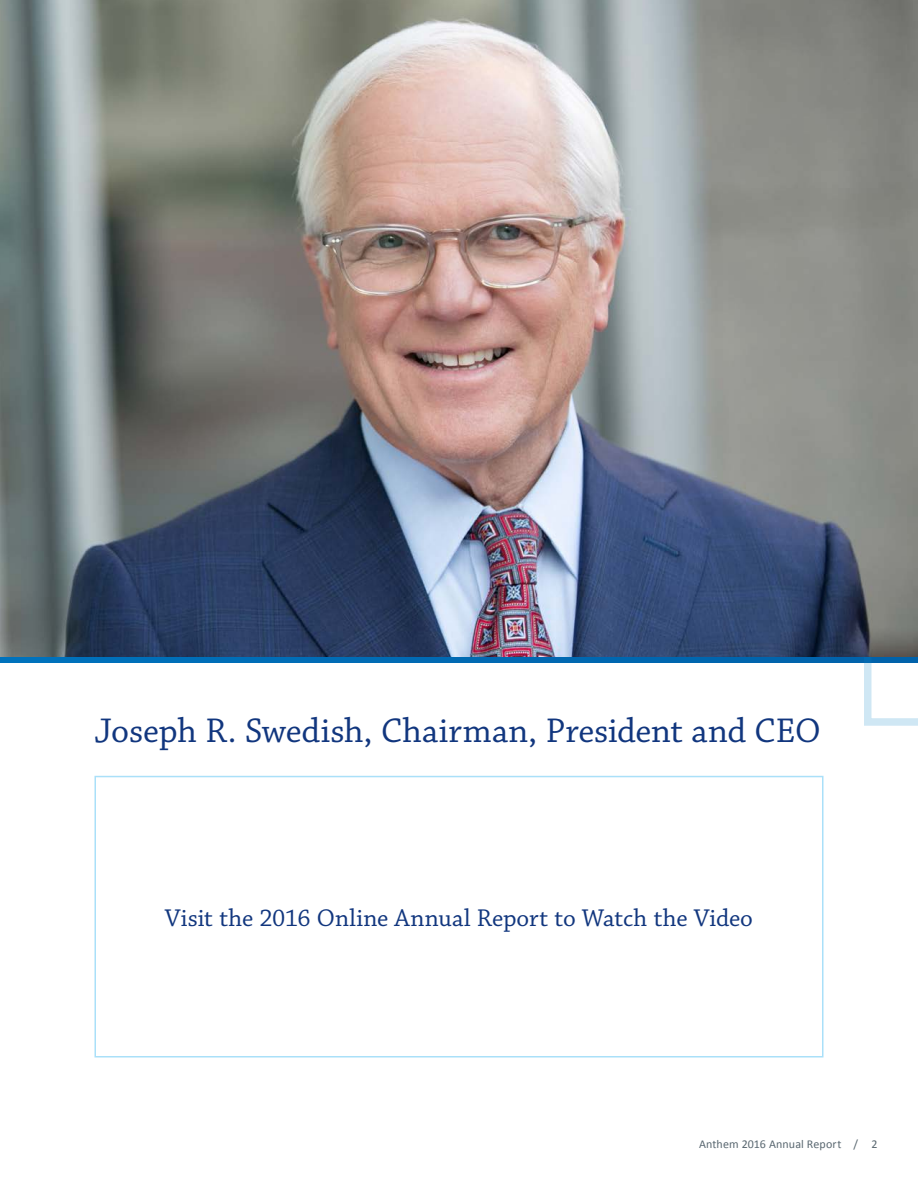
<style>
.page{position:relative;width:918px;height:1188px;background:#fff}
.page>*{position:absolute;margin:0;border:0;box-sizing:border-box;transform-origin:0 0}
.Heading_1_White{font:36px "Chaparral Pro";letter-spacing:-.005em;color:#11367e}
.Heading_1_White-2{font:25.5px "Chaparral Pro";color:#11367e}
.t1{font:12px "Calibri";letter-spacing:.01em;color:#596770}
</style>
<div class="page">
<svg style="left:864px;top:657px;width:54px;height:69px"></svg>
<img style="left:0;top:0;width:918px;height:657px">
<div style="left:94px;top:776px;width:730px;height:282px;border:2px solid #aae0f9"></div>
<p class="Heading_1_White" style="left:94px;top:711px;width:728px">Joseph R. Swedish, Chairman, President and CEO</p>
<p class="Heading_1_White-2" style="left:165px;top:904px;width:590px">Visit the 2016 Online Annual Report to Watch the Video</p>
<p class="t1" style="left:699px;top:1136px;width:160px">Anthem 2016 Annual Report /</p>
<p class="t1" style="left:871px;top:1136px;width:8px">2</p>
</div>
